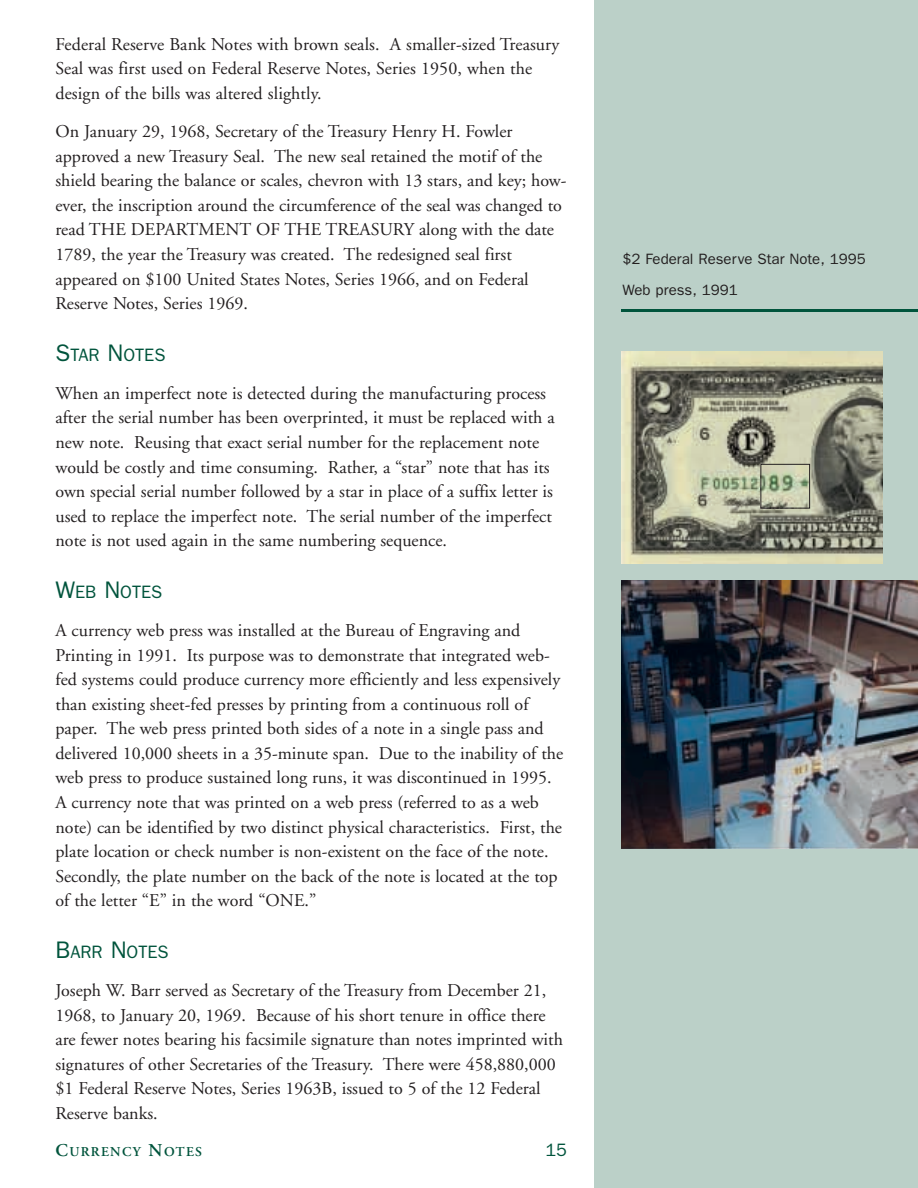
<style>
.page{position:relative;width:918px;height:1188px;background:#fff}
.page>*{position:absolute;margin:0;border:0;box-sizing:border-box;transform-origin:0 0}
.Body_text{font:18px/24.6px "Adobe Garamond";color:#231f20}
.Head_2{font:18px "Franklin Gothic";color:#00543c}
.t1{font:15px "Franklin Gothic";color:#231f20}
.t2{font:600 13.5px "Adobe Garamond";letter-spacing:.1em;color:#00543c}
.s1{font-size:24px}
.s2{font-size:18px}
</style>
<div class="page">
<div style="left:594px;top:0;width:324px;height:1188px;background:#bbd0c8"></div>
<hr style="left:621px;top:309px;width:297px;height:3px;background:#00543c">
<img style="left:621px;top:580px;width:297px;height:268px">
<img style="left:621px;top:351px;width:262px;height:213px">
<img style="left:762px;top:466px;width:46px;height:40px">
<div style="left:760px;top:464px;width:50px;height:44px;border:1px solid #231f20"></div>
<p class="Body_text" style="left:56px;top:32px;width:506px">Federal Reserve Bank Notes with brown seals. A smaller-sized Treasury<br>Seal was first used on Federal Reserve Notes, Series 1950, when the design of the bills was altered slightly.</p>
<p class="Body_text" style="left:56px;top:119px;width:513px">On January 29, 1968, Secretary of the Treasury Henry H. Fowler approved a new Treasury Seal. The new seal retained the motif of the shield bearing the balance or scales, chevron with 13 stars, and key; how&shy;ever, the inscription around the circumference of the seal was changed to read THE DEPARTMENT OF THE TREASURY along with the date 1789, the year the Treasury was created. The redesigned seal first appeared on $100 United States Notes, Series 1966, and on Federal Reserve Notes, Series 1969.</p>
<p class="Head_2" style="left:56px;top:344px;width:112px"><span class="s1">S</span>tar <span class="s1">N</span> otes</p>
<p class="Body_text" style="left:56px;top:381px;width:501px">When an imperfect note is detected during the manufacturing process after the serial number has been overprinted, it must be replaced with a new note. Reusing that exact serial number for the replacement note would be costly and time consuming. Rather, a “star” note that has its own special serial number followed by a star in place of a suffix letter is used to replace the imperfect note. The serial number of the imperfect note is not used again in the same numbering sequence.</p>
<p class="Head_2" style="left:56px;top:581px;width:108px"><span class="s1">W</span>eb <span class="s1">N</span> otes</p>
<p class="Body_text" style="left:56px;top:618px;width:509px">A currency web press was installed at the Bureau of Engraving and Printing in 1991. Its purpose was to demonstrate that integrated web&shy;fed systems could produce currency more efficiently and less expensively than existing sheet-fed presses by printing from a continuous roll of paper. The web press printed both sides of a note in a single pass and delivered 10,000 sheets in a 35-minute span. Due to the inability of the web press to produce sustained long runs, it was discontinued in 1995.<br>A currency note that was printed on a web press (referred to as a web note) can be identified by two distinct physical characteristics. First, the plate location or check number is non-existent on the face of the note.<br>Secondly, the plate number on the back of the note is located at the top of the letter “E” in the word “ONE.”</p>
<p class="Head_2" style="left:56px;top:942px;width:115px"><span class="s1">B</span>arr <span class="s1">N</span> otes</p>
<p class="Body_text" style="left:56px;top:979px;width:509px">Joseph W. Barr served as Secretary of the Treasury from December 21, 1968, to January 20, 1969. Because of his short tenure in office there are fewer notes bearing his facsimile signature than notes imprinted with signatures of other Secretaries of the Treasury. There were 458,880,000 $1 Federal Reserve Notes, Series 1963B, issued to 5 of the 12 Federal Reserve banks.</p>
<p class="t2" style="left:56px;top:1144px;width:148px"><span class="s2">C</span>URRENCY <span class="s2">N</span>OTES</p>
<p class="Head_2" style="left:545px;top:1140px;width:23px">15</p>
<p class="t1" style="left:622px;top:250px;width:245px">$2 Federal Reserve Star Note, 1995</p>
<p class="t1" style="left:622px;top:282px;width:115px">Web press, 1991</p>
</div>
